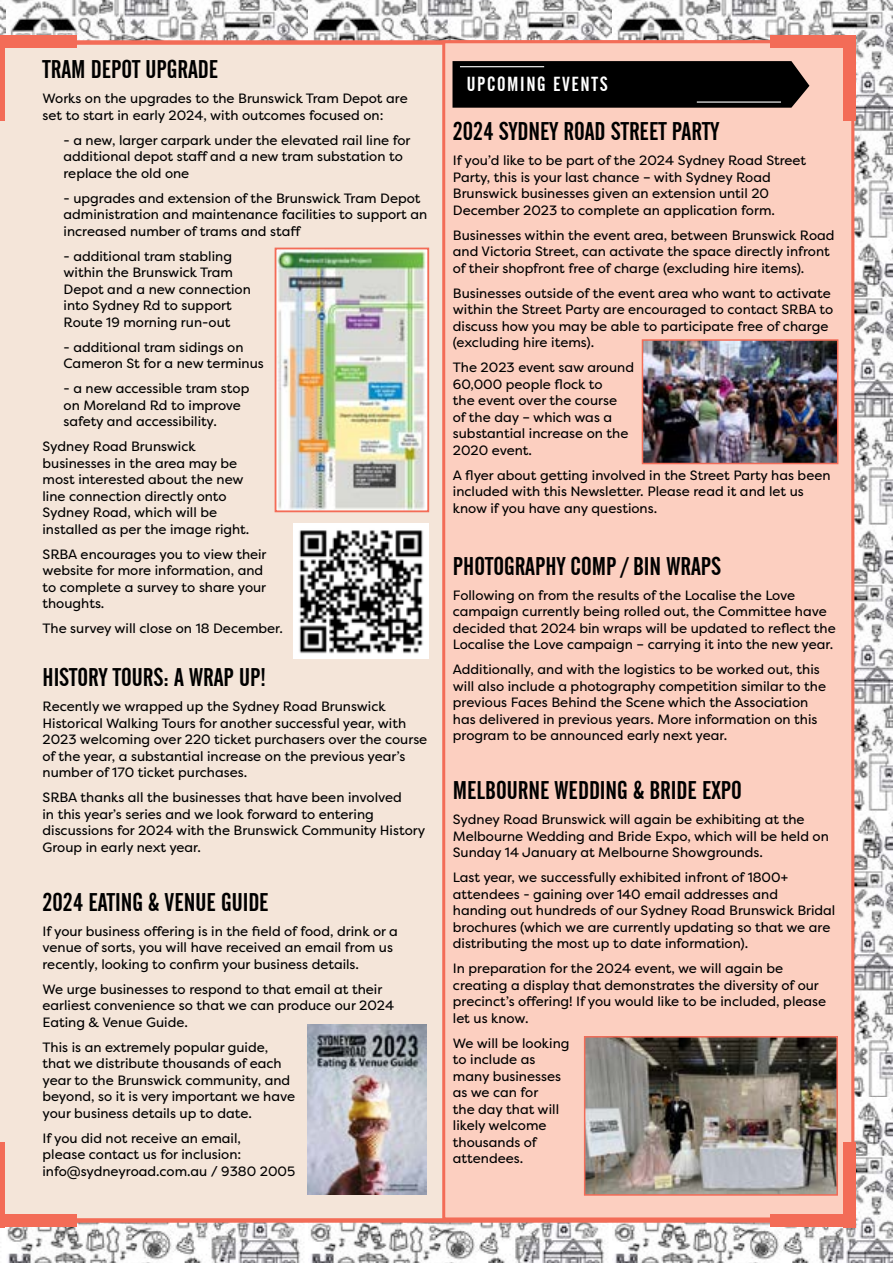
<style>
.page{position:relative;width:893px;height:1263px;background:#fff}
.page>*{position:absolute;margin:0;border:0;box-sizing:border-box;transform-origin:0 0}
.t1{font:25.5px "Alternate Gothic No 2 BT";color:#000}
.t2{font:20.25px "Alternate Gothic No 2 BT";letter-spacing:.08em;color:#fff}
.t3{font:13.5px/16.5px "Filson Pro";color:#000}
</style>
<div class="page">
<img style="left:0;top:0;width:893px;height:1263px">
<div style="left:0;top:40px;width:770px;height:1183px;background:#f4e5d9"></div>
<div style="left:442px;top:40px;width:412px;height:1180px;background:#fccfc0;border:3px solid #f36c57"></div>
<div style="left:0;top:35px;width:77px;height:13px;background:#f36c57"></div>
<hr style="left:0;top:35px;width:4px;height:85px;background:#f36c57">
<hr style="left:0;top:1142px;width:4px;height:85px;background:#f36c57">
<div style="left:0;top:1214px;width:77px;height:13px;background:#f36c57"></div>
<div style="left:770px;top:1214px;width:85px;height:13px;background:#f36c57"></div>
<div style="left:843px;top:1142px;width:12px;height:85px;background:#f36c57"></div>
<div style="left:843px;top:35px;width:13px;height:85px;background:#f36c57"></div>
<div style="left:771px;top:35px;width:85px;height:13px;background:#f36c57"></div>
<svg style="left:452px;top:61px;width:357px;height:47px;background:#090706"></svg>
<hr style="left:697px;top:101px;width:84px;height:2px;background:#fff">
<hr style="left:460px;top:66px;width:84px;height:1px;background:#fff">
<img style="left:278px;top:251px;width:148px;height:258px">
<div style="left:275px;top:248px;width:154px;height:264px;border:2px solid #f36c57"></div>
<img style="left:307px;top:1025px;width:120px;height:170px">
<img style="left:293px;top:524px;width:135px;height:134px">
<img style="left:587px;top:1039px;width:248px;height:154px">
<div style="left:584px;top:1036px;width:254px;height:160px;border:2px solid #f36c57"></div>
<img style="left:645px;top:342px;width:190px;height:119px">
<div style="left:642px;top:339px;width:196px;height:125px;border:2px solid #f36c57"></div>
<h1 class="t1" style="left:43px;top:55px;width:177px">TRAM DEPOT UPGRADE</h1>
<p class="t3" style="left:43px;top:90px;width:367px">Works on the upgrades to the Brunswick Tram Depot are set to start in early 2024, with outcomes focused on:</p>
<p class="t3" style="left:64px;top:132px;width:349px">- a new, larger carpark under the elevated rail line for additional depot staff and a new tram substation to replace the old one</p>
<p class="t3" style="left:64px;top:190px;width:365px">- upgrades and extension of the Brunswick Tram Depot administration and maintenance facilities to support an increased number of trams and staff</p>
<p class="t3" style="left:64px;top:248px;width:189px">- additional tram stabling within the Brunswick Tram<br>Depot and a new connection into Sydney Rd to support<br>Route 19 morning run-out</p>
<p class="t3" style="left:64px;top:339px;width:202px">- additional tram sidings on<br>Cameron St for a new terminus</p>
<p class="t3" style="left:64px;top:380px;width:187px">- a new accessible tram stop on Moreland Rd to improve safety and accessibility.</p>
<p class="t3" style="left:43px;top:438px;width:208px">Sydney Road Brunswick businesses in the area may be most interested about the new line connection directly onto<br>Sydney Road, which will be installed as per the image right.</p>
<p class="t3" style="left:43px;top:546px;width:226px">SRBA encourages you to view their website for more information, and to complete a survey to share your thoughts.</p>
<p class="t3" style="left:43px;top:620px;width:242px">The survey will close on 18 December.</p>
<h1 class="t1" style="left:43px;top:663px;width:225px">HISTORY TOURS: A WRAP UP!</h1>
<p class="t3" style="left:43px;top:698px;width:386px">Recently we wrapped up the Sydney Road Brunswick Historical Walking Tours for another successful year, with 2023 welcoming over 220 ticket purchasers over the course of the year, a substantial increase on the previous year’s number of 170 ticket purchases.</p>
<p class="t3" style="left:43px;top:789px;width:384px">SRBA thanks all the businesses that have been involved<br>in this year’s series and we look forward to entering discussions for 2024 with the Brunswick Community History Group in early next year.</p>
<h1 class="t1" style="left:43px;top:888px;width:228px">2024 EATING &amp; VENUE GUIDE</h1>
<p class="t3" style="left:43px;top:923px;width:357px">If your business offering is in the field of food, drink or a venue of sorts, you will have received an email from us recently, looking to confirm your business details.</p>
<p class="t3" style="left:43px;top:981px;width:353px">We urge businesses to respond to that email at their earliest convenience so that we can produce our 2024<br>Eating &amp; Venue Guide.</p>
<p class="t3" style="left:43px;top:1039px;width:254px">This is an extremely popular guide, that we distribute thousands of each year to the Brunswick community, and beyond, so it is very important we have your business details up to date.</p>
<p class="t3" style="left:43px;top:1130px;width:254px">If you did not receive an email,<br>please contact us for inclusion: info@sydneyroad.com.au / 9380 2005</p>
<h2 class="t2" style="left:467px;top:73px;width:142px">UPCOMING EVENTS</h2>
<h1 class="t1" style="left:453px;top:117px;width:268px">2024 SYDNEY ROAD STREET PARTY</h1>
<p class="t3" style="left:453px;top:152px;width:355px">If you’d like to be part of the 2024 Sydney Road Street Party, this is your last chance – with Sydney Road Brunswick businesses given an extension until 20<br>December 2023 to complete an application form.</p>
<p class="t3" style="left:453px;top:227px;width:383px">Businesses within the event area, between Brunswick Road and Victoria Street, can activate the space directly infront of their shopfront free of charge (excluding hire items).</p>
<p class="t3" style="left:453px;top:285px;width:382px">Businesses outside of the event area who want to activate within the Street Party are encouraged to contact SRBA to discuss how you may be able to participate free of charge (excluding hire items).</p>
<p class="t3" style="left:453px;top:359px;width:183px">The 2023 event saw around<br>60,000 people flock to<br>the event over the course<br>of the day – which was a substantial increase on the<br>2020 event.</p>
<p class="t3" style="left:453px;top:467px;width:379px">A flyer about getting involved in the Street Party has been included with this Newsletter. Please read it and let us know if you have any questions.</p>
<h1 class="t1" style="left:453px;top:552px;width:270px">PHOTOGRAPHY COMP / BIN WRAPS</h1>
<p class="t3" style="left:453px;top:587px;width:384px">Following on from the results of the Localise the Love campaign currently being rolled out, the Committee have decided that 2024 bin wraps will be updated to reflect the Localise the Love campaign – carrying it into the new year.</p>
<p class="t3" style="left:453px;top:661px;width:375px">Additionally, and with the logistics to be worked out, this will also include a photography competition similar to the previous Faces Behind the Scene which the Association has delivered in previous years. More information on this program to be announced early next year.</p>
<h1 class="t1" style="left:453px;top:776px;width:291px">MELBOURNE WEDDING &amp; BRIDE EXPO</h1>
<p class="t3" style="left:453px;top:811px;width:377px">Sydney Road Brunswick will again be exhibiting at the<br>Melbourne Wedding and Bride Expo, which will be held on<br>Sunday 14 January at Melbourne Showgrounds.</p>
<p class="t3" style="left:453px;top:869px;width:384px">Last year, we successfully exhibited infront of 1800+ attendees - gaining over 140 email addresses and<br>handing out hundreds of our Sydney Road Brunswick Bridal brochures (which we are currently updating so that we are distributing the most up to date information).</p>
<p class="t3" style="left:453px;top:960px;width:375px">In preparation for the 2024 event, we will again be creating a display that demonstrates the diversity of our precinct’s offering! If you would like to be included, please let us know.</p>
<p class="t3" style="left:453px;top:1035px;width:118px">We will be looking to include as many businesses as we can for<br>the day that will likely welcome thousands of attendees.</p>
</div>
